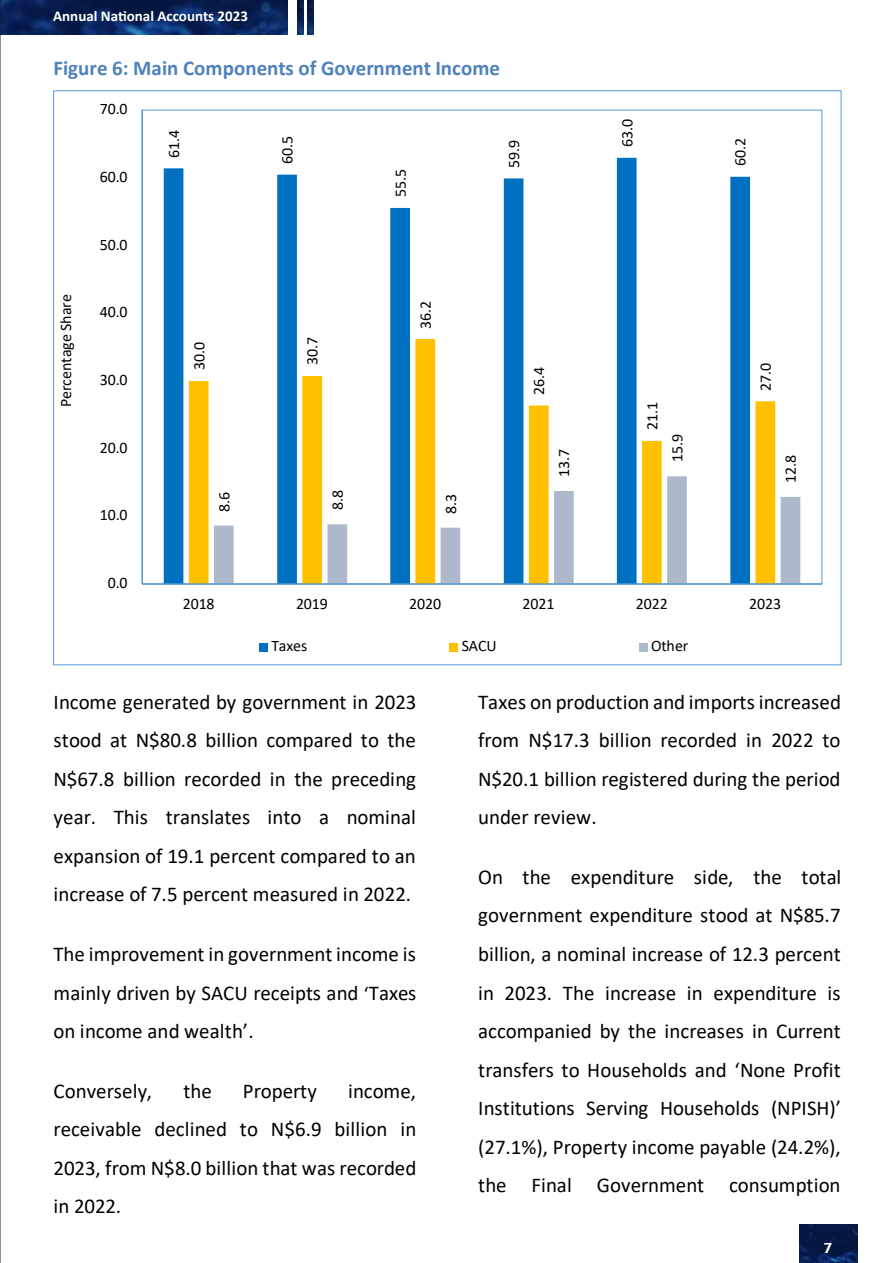
<style>
.page{position:relative;width:893px;height:1263px;background:#fff}
.page>*{position:absolute;margin:0;border:0;box-sizing:border-box;transform-origin:0 0}
.t1{font:21px/38.5px "Calibri";color:#000;text-align:justify}
.t2{font:700 21px "Calibri";letter-spacing:.005em;color:#4f81bd}
.t3{font:16.05px "Calibri";letter-spacing:-.005em;color:#000}
.t4{font:15.9px "Calibri";letter-spacing:-.005em;color:#000}
.t5{font:700 15px "Calibri";color:#fff}
.t6{font:700 15px "Colosseum";color:#fff}
.s1{font-size:19.35px}
</style>
<div class="page">
<img style="left:799px;top:1225px;width:58px;height:38px">
<img style="left:1px;top:0;width:287px;height:35px">
<hr style="left:0;top:0;width:1px;height:1263px;background:#231f20">
<img style="left:298px;top:0;width:6px;height:35px">
<img style="left:308px;top:0;width:6px;height:35px">
<svg style="left:164px;top:158px;width:586px;height:425px"></svg>
<svg style="left:189px;top:339px;width:586px;height:244px"></svg>
<svg style="left:214px;top:476px;width:586px;height:107px"></svg>
<hr style="left:142px;top:110px;width:1px;height:474px;background:#5698d3">
<hr style="left:142px;top:583px;width:680px;height:2px;background:#5698d3">
<div style="left:259px;top:643px;width:9px;height:9px;background:#0070c0"></div>
<div style="left:450px;top:643px;width:8px;height:9px;background:#ffc000"></div>
<div style="left:639px;top:643px;width:8px;height:9px;background:#adb9ca"></div>
<p class="t5" style="left:53px;top:6px;width:196px">Annual National Accounts 2023</p>
<p class="t2" style="left:54px;top:53px;width:448px">Figure 6: Main Components of Government Income</p>
<p class="t4" style="left:55px;top:407px;width:114px;rotate:-90deg">Percentage Share</p>
<p class="t3" style="left:100px;top:98px;width:29px">70.0</p>
<p class="t3" style="left:100px;top:165px;width:29px">60.0</p>
<p class="t3" style="left:100px;top:233px;width:29px">50.0</p>
<p class="t3" style="left:100px;top:301px;width:29px">40.0</p>
<p class="t3" style="left:100px;top:369px;width:29px">30.0</p>
<p class="t3" style="left:100px;top:436px;width:29px">20.0</p>
<p class="t3" style="left:100px;top:504px;width:29px">10.0</p>
<p class="t3" style="left:108px;top:572px;width:21px">0.0</p>
<p class="t4" style="left:163px;top:158px;width:30px;rotate:-90deg">61.4</p>
<p class="t4" style="left:276px;top:164px;width:30px;rotate:-90deg">60.5</p>
<p class="t4" style="left:188px;top:370px;width:30px;rotate:-90deg">30.0</p>
<p class="t4" style="left:301px;top:365px;width:30px;rotate:-90deg">30.7</p>
<p class="t4" style="left:389px;top:197px;width:30px;rotate:-90deg">55.5</p>
<p class="t4" style="left:415px;top:329px;width:30px;rotate:-90deg">36.2</p>
<p class="t4" style="left:213px;top:511px;width:22px;rotate:-90deg">8.6</p>
<p class="t4" style="left:326px;top:510px;width:22px;rotate:-90deg">8.8</p>
<p class="t4" style="left:440px;top:514px;width:22px;rotate:-90deg">8.3</p>
<p class="t4" style="left:503px;top:168px;width:30px;rotate:-90deg">59.9</p>
<p class="t4" style="left:528px;top:395px;width:30px;rotate:-90deg">26.4</p>
<p class="t4" style="left:553px;top:477px;width:30px;rotate:-90deg">13.7</p>
<p class="t4" style="left:616px;top:147px;width:30px;rotate:-90deg">63.0</p>
<p class="t4" style="left:729px;top:166px;width:30px;rotate:-90deg">60.2</p>
<p class="t4" style="left:641px;top:430px;width:30px;rotate:-90deg">21.1</p>
<p class="t4" style="left:666px;top:462px;width:30px;rotate:-90deg">15.9</p>
<p class="t4" style="left:754px;top:391px;width:30px;rotate:-90deg">27.0</p>
<p class="t4" style="left:779px;top:483px;width:30px;rotate:-90deg">12.8</p>
<p class="t3" style="left:183px;top:593px;width:33px">2018</p>
<p class="t3" style="left:296px;top:593px;width:33px">2019</p>
<p class="t3" style="left:409px;top:593px;width:33px">2020</p>
<p class="t3" style="left:523px;top:593px;width:33px">2021</p>
<p class="t3" style="left:636px;top:593px;width:33px">2022</p>
<p class="t3" style="left:749px;top:593px;width:33px">2023</p>
<p class="t3" style="left:271px;top:635px;width:37px">Taxes</p>
<p class="t3" style="left:462px;top:635px;width:36px">SACU</p>
<p class="t3" style="left:651px;top:635px;width:39px">Other</p>
<p class="t1" style="left:54px;top:682px;width:364px">Income generated by government in 2023 stood at N$80.8 billion compared to the N$67.8 billion recorded in the preceding year. This translates into a nominal expansion of 19.1 percent compared to an increase of 7.5 percent measured in 2022.</p>
<p class="t1" style="left:54px;top:934px;width:364px">The improvement in government income is mainly driven by SACU receipts and <span class="s1">‘</span>Taxes on income and wealth’.</p>
<p class="t1" style="left:54px;top:1071px;width:100px">Conversely,</p>
<p class="t1" style="left:183px;top:1071px;width:30px">the</p>
<p class="t1" style="left:243px;top:1071px;width:75px">Property</p>
<p class="t1" style="left:54px;top:1071px;width:364px;text-indent:294px">income, receivable declined to N$6.9 billion in 2023, from N$8.0 billion that was recorded in 2022.</p>
<p class="t1" style="left:478px;top:682px;width:364px">Taxes on production and imports increased from N$17.3 billion recorded in 2022 to N$20.1 billion registered during the period under review.</p>
<p class="t1" style="left:478px;top:857px;width:364px">On the expenditure side, the total government expenditure stood at N$85.7 billion, a nominal increase of 12.3 percent in 2023. The increase in expenditure is accompanied by the increases in Current transfers to Households and ‘None Profit Institutions Serving Households (NPISH)’ (27.1%), Property income payable (24.2%), the Final Government consumption</p>
<p class="t6" style="left:824px;top:1239px;width:10px">7</p>
</div>
